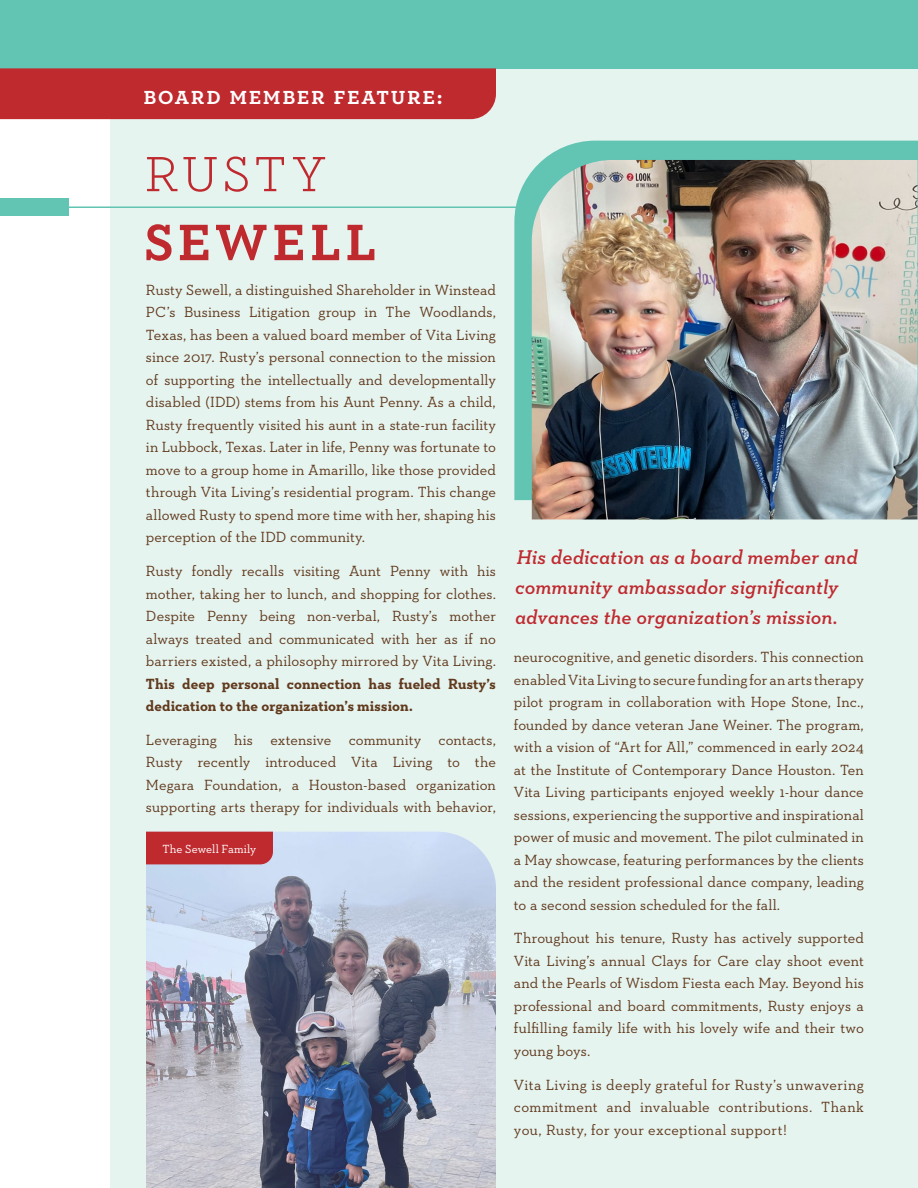
<style>
.page{position:relative;width:918px;height:1188px;background:#fff}
.page>*{position:absolute;margin:0;border:0;box-sizing:border-box;transform-origin:0 0}
.t1{font:600 69px "Neutraface Slab Text";letter-spacing:.03em;color:#bf2a2f}
.t2{font:300 69px "Neutraface Slab Text";letter-spacing:.015em;color:#bf2a2f}
.t3{font:600 25.5px "Neutraface Slab Text";letter-spacing:.035em;color:#fff}
.t4{font:italic 600 20.25px/30px "Neutraface Slab Text";letter-spacing:.005em;color:#bf2a2f}
.t5{font:15px/22.5px "Neutraface Slab Text";color:#613a1d;text-align:justify}
.t6{font:700 15px/22.5px "Neutraface Slab Text";color:#613a1d}
.t7{font:12px "Neutraface Slab Text";letter-spacing:-.005em;color:#fff}
</style>
<div class="page">
<div style="left:111px;top:0;width:807px;height:1188px;background:#e6f4f0"></div>
<svg style="left:514px;top:141px;width:404px;height:359px;fill:#62c4b3"></svg>
<div style="left:0;top:0;width:918px;height:68px;background:#62c4b3"></div>
<div style="left:0;top:199px;width:69px;height:17px;background:#62c4b3"></div>
<hr style="left:69px;top:206px;width:456px;height:2px;background:#62c4b3">
<img style="left:532px;top:160px;width:386px;height:359px">
<img style="left:146px;top:832px;width:350px;height:356px">
<div style="left:146px;top:832px;width:127px;height:32px;background:#bf2a2f"></div>
<div style="left:0;top:68px;width:496px;height:51px;background:#bf2a2f"></div>
<h2 class="t3" style="left:143px;top:79px;width:301px">board member feature:</h2>
<h1 class="t2" style="left:143px;top:124px;width:186px">rusty</h1>
<h1 class="t1" style="left:143px;top:194px;width:235px">sewell</h1>
<p class="t5" style="left:146px;top:278px;width:352px">Rusty Sewell, a distinguished Shareholder in Winstead PC’s Business Litigation group in The Woodlands, Texas, has been a valued board member of Vita Living since 2017. Rusty’s personal connection to the mission of supporting the intellectually and developmentally disabled (IDD) stems from his Aunt Penny. As a child, Rusty frequently visited his aunt in a state-run facility in Lubbock, Texas. Later in life, Penny was fortunate to move to a group home in Amarillo, like those provided through Vita Living’s residential program. This change allowed Rusty to spend more time with her, shaping his perception of the IDD community.</p>
<p class="t5" style="left:146px;top:560px;width:352px">Rusty fondly recalls visiting Aunt Penny with his mother, taking her to lunch, and shopping for clothes.<br>Despite Penny being non-verbal, Rusty’s mother always treated and communicated with her as if no barriers existed, a philosophy mirrored by Vita Living.</p>
<p class="t6" style="left:146px;top:672px;width:351px">This deep personal connection has fueled Rusty’s dedication to the organization’s mission.</p>
<p class="t5" style="left:146px;top:728px;width:352px">Leveraging his extensive community contacts, Rusty recently introduced Vita Living to the Megara Foundation, a Houston-based organization supporting arts therapy for individuals with behavior,</p>
<p class="t7" style="left:163px;top:841px;width:95px">The Sewell Family</p>
<h3 class="t4" style="left:515px;top:542px;width:344px">His dedication as a board member and community ambassador significantly advances the organization’s mission.</h3>
<p class="t5" style="left:514px;top:646px;width:351px">neurocognitive, and genetic disorders. This connection enabled Vita Living to secure funding for an arts therapy pilot program in collaboration with Hope Stone, Inc., founded by dance veteran Jane Weiner. The program, with a vision of “Art for All,” commenced in early 2024 at the Institute of Contemporary Dance Houston. Ten Vita Living participants enjoyed weekly 1-hour dance sessions, experiencing the supportive and inspirational power of music and movement. The pilot culminated in a May showcase, featuring performances by the clients and the resident professional dance company, leading to a second session scheduled for the fall.</p>
<p class="t5" style="left:514px;top:927px;width:351px">Throughout his tenure, Rusty has actively supported Vita Living’s annual Clays for Care clay shoot event and the Pearls of Wisdom Fiesta each May. Beyond his professional and board commitments, Rusty enjoys a fulfilling family life with his lovely wife and their two young boys.</p>
<p class="t5" style="left:514px;top:1073px;width:351px">Vita Living is deeply grateful for Rusty’s unwavering commitment and invaluable contributions. Thank you, Rusty, for your exceptional support!</p>
</div>
